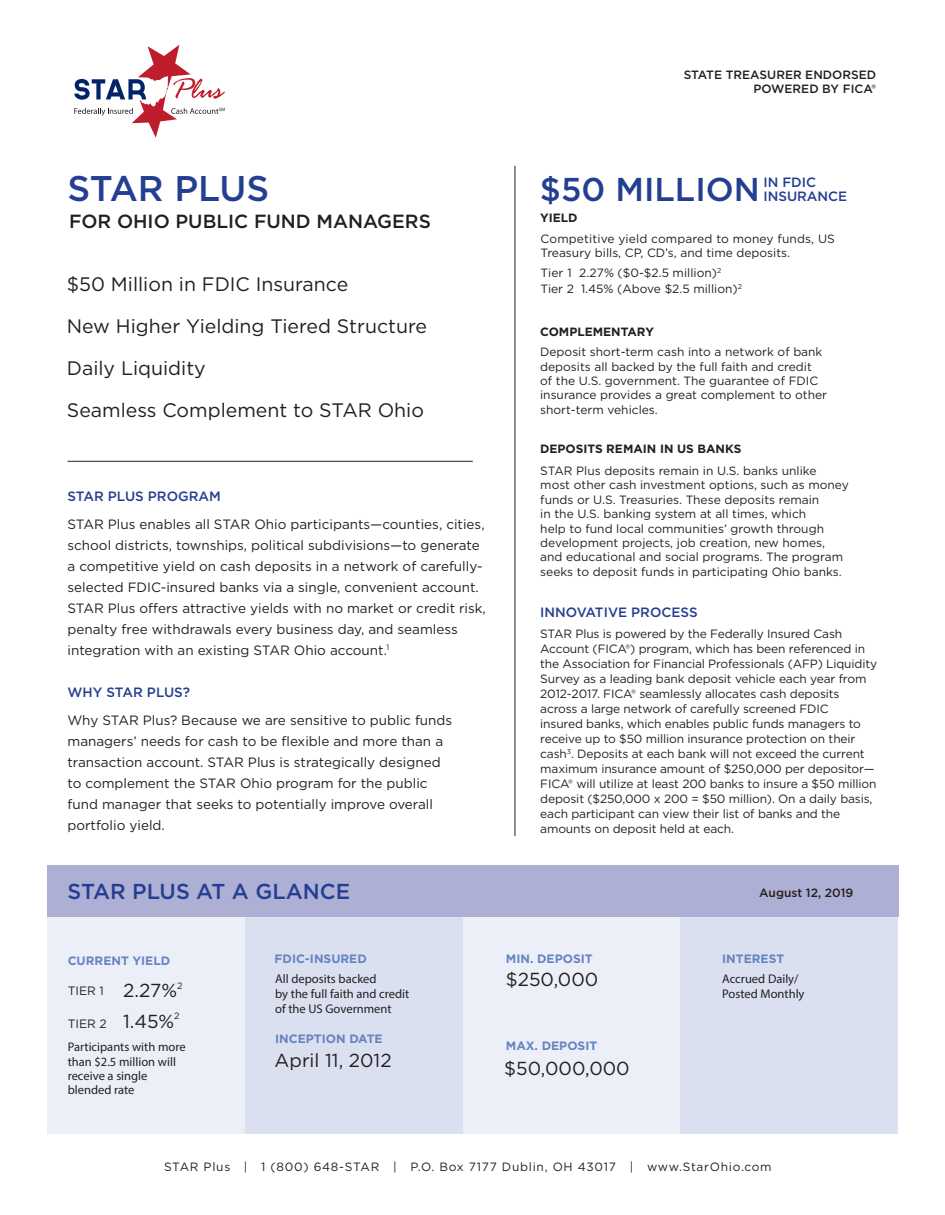
<style>
.page{position:relative;width:945px;height:1215px;background:#fff}
.page>*{position:absolute;margin:0;border:0;box-sizing:border-box;transform-origin:0 0}
.t1{font:500 35.7px "Gotham";letter-spacing:-.01em;color:#243e91}
.t2{font:500 33px "Gotham";color:#243e91}
.t3{font:500 21.6px "Gotham";color:#243e91}
.t4{font:19.5px/42px "Gotham";color:#231f20}
.t5{font:500 19.05px "Gotham";color:#231f20}
.t6{font:18.9px "Gotham";color:#231f20}
.t7{font:13.5px/21px "Gotham";color:#231f20}
.t8{font:500 13.5px "Gotham";color:#243e91}
.t9{font:300 12.6px/15px "Gotham";color:#231f20}
.t10{font:700 12.15px "Gotham";color:#6684c2}
.t11{font:12.15px "Gotham";color:#231f20}
.t12{font:12px/15px "Gotham";letter-spacing:-.01em;color:#231f20}
.t13{font:12px "Gotham";letter-spacing:.06em;color:#231f20}
.t14{font:500 12px/14.4px "Gotham";color:#231f20;text-align:right}
.t15{font:700 12px "Gotham";color:#231f20}
.s1{font-size:18.9px}
</style>
<div class="page">
<svg style="left:74px;top:45px;width:151px;height:93px"></svg>
<hr style="left:515px;top:166px;width:1px;height:670px;background:#231f20">
<div style="left:47px;top:865px;width:199px;height:269px;background:#eceff8"></div>
<div style="left:463px;top:865px;width:218px;height:269px;background:#eceff8"></div>
<div style="left:246px;top:865px;width:217px;height:269px;background:#dae0f0"></div>
<div style="left:681px;top:865px;width:217px;height:269px;background:#dae0f0"></div>
<hr style="left:68px;top:461px;width:405px;height:1px;background:#231f20">
<div style="left:47px;top:865px;width:851px;height:52px;background:#aeafd4"></div>
<p class="t14" style="left:684px;top:67px;width:194px">STATE TREASURER ENDORSED<br>POWERED BY FICA®</p>
<p class="t1" style="left:68px;top:165px;width:203px">STAR PLUS</p>
<p class="t5" style="left:69px;top:208px;width:363px">FOR OHIO PUBLIC FUND MANAGERS</p>
<p class="t4" style="left:67px;top:263px;width:362px">$50 Million in FDIC Insurance<br>New Higher Yielding Tiered Structure<br>Daily Liquidity<br>Seamless Complement to STAR Ohio</p>
<p class="t8" style="left:68px;top:487px;width:155px">STAR PLUS PROGRAM</p>
<p class="t7" style="left:68px;top:513px;width:420px">STAR Plus enables all STAR Ohio participants—counties, cities, school districts, townships, political subdivisions—to generate a competitive yield on cash deposits in a network of carefully&shy;selected FDIC-insured banks via a single, convenient account.<br>STAR Plus offers attractive yields with no market or credit risk, penalty free withdrawals every business day, and seamless integration with an existing STAR Ohio account.<sup>1</sup></p>
<p class="t8" style="left:68px;top:683px;width:124px">WHY STAR PLUS?</p>
<p class="t7" style="left:68px;top:709px;width:386px">Why STAR Plus? Because we are sensitive to public funds managers’ needs for cash to be flexible and more than a transaction account. STAR Plus is strategically designed to complement the STAR Ohio program for the public fund manager that seeks to potentially improve overall portfolio yield.</p>
<p class="t3" style="left:68px;top:877px;width:284px">STAR PLUS AT A GLANCE</p>
<p class="t2" style="left:540px;top:168px;width:222px">$50 MILLION</p>
<p class="t12" style="left:541px;top:232px;width:296px;line-height:13.5px">Competitive yield compared to money funds, US<br>Treasury bills, CP, CD’s, and time deposits.</p>
<p class="t12" style="left:541px;top:265px;width:182px">Tier 1 2.27% ($0-$2.5 million)<sup>2</sup></p>
<p class="t12" style="left:541px;top:281px;width:203px">Tier 2 1.45% (Above $2.5 million)<sup>2</sup></p>
<p class="t8" style="left:763px;top:173px;width:54px">IN FDIC</p>
<p class="t8" style="left:763px;top:188px;width:85px">INSURANCE</p>
<p class="t15" style="left:540px;top:210px;width:39px">YIELD</p>
<p class="t15" style="left:540px;top:324px;width:115px">COMPLEMENTARY</p>
<p class="t12" style="left:540px;top:345px;width:288px;line-height:14.4px">Deposit short-term cash into a network of bank deposits all backed by the full faith and credit<br>of the U.S. government. The guarantee of FDIC insurance provides a great complement to other short-term vehicles.</p>
<p class="t15" style="left:540px;top:441px;width:203px">DEPOSITS REMAIN IN US BANKS</p>
<p class="t12" style="left:540px;top:463px;width:310px;line-height:14.4px">STAR Plus deposits remain in U.S. banks unlike most other cash investment options, such as money funds or U.S. Treasuries. These deposits remain<br>in the U.S. banking system at all times, which<br>help to fund local communities’ growth through development projects, job creation, new homes, and educational and social programs. The program seeks to deposit funds in participating Ohio banks.</p>
<p class="t8" style="left:540px;top:603px;width:159px">INNOVATIVE PROCESS</p>
<p class="t12" style="left:540px;top:626px;width:338px">STAR Plus is powered by the Federally Insured Cash Account (FICA®) program, which has been referenced in the Association for Financial Professionals (AFP) Liquidity Survey as a leading bank deposit vehicle each year from 2012-2017. FICA® seamlessly allocates cash deposits across a large network of carefully screened FDIC<br>insured banks, which enables public funds managers to receive up to $50 million insurance protection on their cash<sup>3</sup>. Deposits at each bank will not exceed the current maximum insurance amount of $250,000 per depositor— FICA® will utilize at least 200 banks to insure a $50 million deposit ($250,000 x 200 = $50 million). On a daily basis, each participant can view their list of banks and the amounts on deposit held at each.</p>
<p class="t14" style="left:759px;top:885px;width:96px">August 12, 2019</p>
<p class="t10" style="left:68px;top:952px;width:104px">CURRENT YIELD</p>
<p class="t11" style="left:68px;top:983px;width:116px">TIER 1 <span class="s1">2.27%</span><sup>2</sup></p>
<p class="t6" style="left:123px;top:1009px;width:58px">1.45%<sup>2</sup></p>
<p class="t11" style="left:68px;top:1016px;width:41px">TIER 2</p>
<p class="t9" style="left:68px;top:1040px;width:119px;line-height:14.1px">Participants with more than $2.5 million will receive a single blended rate</p>
<p class="t10" style="left:275px;top:951px;width:94px">FDIC-INSURED</p>
<p class="t9" style="left:275px;top:971px;width:136px">All deposits backed<br>by the full faith and credit of the US Government</p>
<p class="t6" style="left:275px;top:1048px;width:118px">April 11, 2012</p>
<p class="t10" style="left:275px;top:1030px;width:109px">INCEPTION DATE</p>
<p class="t10" style="left:506px;top:951px;width:88px">MIN. DEPOSIT</p>
<p class="t6" style="left:506px;top:967px;width:94px">$250,000</p>
<p class="t10" style="left:506px;top:1038px;width:93px">MAX. DEPOSIT</p>
<p class="t6" style="left:504px;top:1056px;width:127px">$50,000,000</p>
<p class="t10" style="left:722px;top:951px;width:63px">INTEREST</p>
<p class="t9" style="left:722px;top:971px;width:84px">Accrued Daily/<br>Posted Monthly</p>
<p class="t13" style="left:164px;top:1159px;width:609px">STAR Plus | 1 (800) 648-STAR | P.O. Box 7177 Dublin, OH 43017 | www.StarOhio.com</p>
</div>
